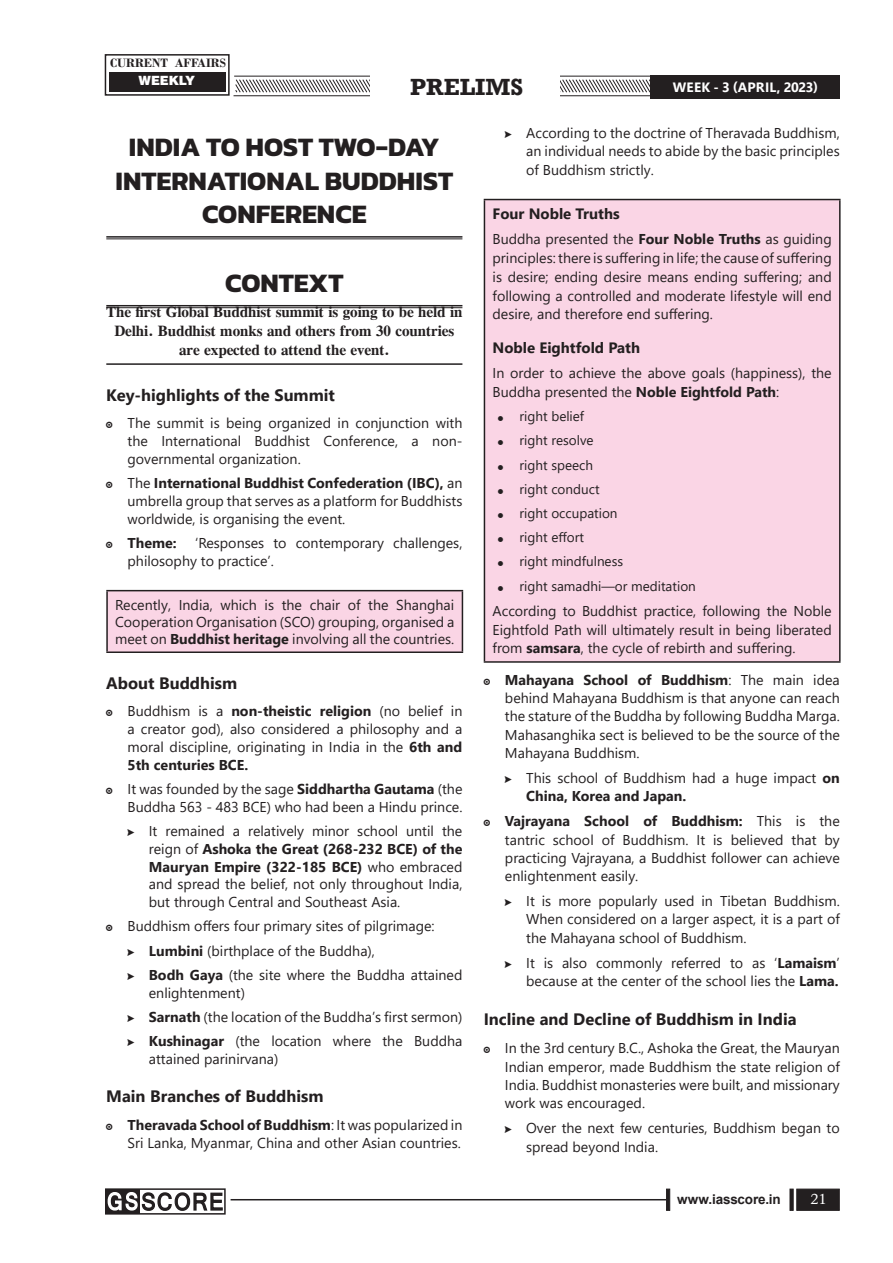
<style>
.page{position:relative;width:893px;height:1263px;background:#fff}
.page>*{position:absolute;margin:0;border:0;box-sizing:border-box;transform-origin:0 0}
._1__MAIN_TITLE{font:700 27px/33.8px "Kanit";color:#231f20;text-align:center}
.t1{font:700 24px "Rockwell";color:#231f20}
._7__HEADING_2{font:700 16.5px "Segoe UI";color:#231f20}
._3__CONTEXT_PARA{font:700 15px/18.8px "CG Times";color:#231f20;text-align:center}
.Box_Heading{font:700 15px "Segoe UI";color:#231f20}
.Boty_Text{font:14.25px/18.5px "Segoe UI";color:#231f20;text-align:justify}
.t2{font:700 14.25px "Segoe UI";color:#231f20}
.t3{font:14.25px "Dutch 809 BT Roman C";color:#fff}
.t4{font:13.5px "Segoe UI";color:#231f20}
.t5{font:700 13.5px "Segoe UI";letter-spacing:.015em;color:#fff}
.t6{font:700 13.5px "Arial";letter-spacing:-.01em;color:#231f20}
.t7{font:700 12.75px "Bodoni";color:#231f20}
.t8{font:900 12.75px "Swiss 721 BT";color:#fff}
.s1{font-weight:700}
</style>
<div class="page">
<div style="left:797px;top:1189px;width:42px;height:21px;background:#231f20"></div>
<hr style="left:790px;top:1189px;width:3px;height:21px;background:#231f20">
<svg style="left:666px;top:1189px;width:4px;height:21px"></svg>
<hr style="left:231px;top:1199px;width:435px;height:1px;background:#231f20">
<svg style="left:233px;top:75px;width:607px;height:22px"></svg>
<div style="left:105px;top:1188px;width:121px;height:26px;border:2px solid #231f20"></div>
<svg style="left:107px;top:1191px;width:116px;height:21px"></svg>
<div style="left:105px;top:54px;width:125px;height:42px;border:2px solid #231f20"></div>
<div style="left:110px;top:72px;width:116px;height:20px;background:#231f20"></div>
<div style="left:651px;top:76px;width:189px;height:23px;background:#231f20"></div>
<div style="left:370px;top:76px;width:189px;height:23px;background:#fff"></div>
<hr style="left:106px;top:236px;width:356px;height:2px;background:#231f20">
<hr style="left:106px;top:239px;width:356px;height:1px;background:#231f20">
<hr style="left:106px;top:305px;width:356px;height:1px;background:#231f20">
<hr style="left:106px;top:307px;width:356px;height:1px;background:#231f20">
<hr style="left:106px;top:363px;width:356px;height:2px;background:#231f20">
<div style="left:107px;top:591px;width:355px;height:61px;background:#fad5e5"></div>
<hr style="left:106px;top:590px;width:357px;height:1px;background:#231f20">
<hr style="left:106px;top:591px;width:2px;height:60px;background:#231f20">
<hr style="left:462px;top:591px;width:1px;height:60px;background:#231f20">
<hr style="left:106px;top:651px;width:357px;height:2px;background:#231f20">
<div style="left:484px;top:200px;width:356px;height:462px;background:#fad5e5"></div>
<hr style="left:484px;top:199px;width:357px;height:1px;background:#231f20">
<hr style="left:484px;top:200px;width:1px;height:461px;background:#231f20">
<hr style="left:839px;top:200px;width:2px;height:461px;background:#231f20">
<hr style="left:484px;top:661px;width:357px;height:2px;background:#231f20">
<p class="t7" style="left:110px;top:56px;width:117px">CURRENT AFFAIRS</p>
<p class="t8" style="left:139px;top:73px;width:58px">WEEKLY</p>
<h2 class="t1" style="left:410px;top:72px;width:115px">PRELIMS</h2>
<p class="t5" style="left:673px;top:75px;width:147px">WEEK - 3 (APRIL, 2023)</p>
<h2 class="t1" style="left:425px;top:72px;width:85px">MAINS</h2>
<p class="_1__MAIN_TITLE" style="left:116px;top:129px;width:339px">INDIA TO HOST TWO-DAY<br>INTERNATIONAL BUDDHIST<br>CONFERENCE</p>
<p class="_1__MAIN_TITLE" style="left:225px;top:265px;width:120px">CONTEXT</p>
<p class="_3__CONTEXT_PARA" style="left:106px;top:303px;width:358px">The first Global Buddhist summit is going to be held in<br>Delhi. Buddhist monks and others from 30 countries are expected to attend the event.</p>
<p class="_7__HEADING_2" style="left:106px;top:380px;width:230px">Key-highlights of the Summit</p>
<p class="Boty_Text" style="left:128px;top:413px;width:336px;line-height:17.9px">The summit is being organized in conjunction with the International Buddhist Conference, a non&shy;governmental organization.</p>
<p class="Boty_Text" style="left:128px;top:473px;width:336px;line-height:17.9px">The <span class="s1">International Buddhist Confederation (IBC),</span> an umbrella group that serves as a platform for Buddhists worldwide, is organising the event.</p>
<p class="t2" style="left:128px;top:529px;width:51px">Theme:</p>
<p class="Boty_Text" style="left:128px;top:533px;width:336px;line-height:17.9px;text-indent:68px">‘Responses to contemporary challenges, philosophy to practice’.</p>
<p class="Boty_Text" style="left:115px;top:595px;width:341px;line-height:17.1px">Recently, India, which is the chair of the Shanghai Cooperation Organisation (SCO) grouping, organised a meet on <span class="s1">Buddhist heritage</span> involving all the countries.</p>
<p class="_7__HEADING_2" style="left:106px;top:667px;width:132px">About Buddhism</p>
<p class="Boty_Text" style="left:128px;top:701px;width:336px;line-height:17.9px">Buddhism is a <span class="s1">non-theistic religion</span> (no belief in a creator god), also considered a philosophy and a moral discipline, originating in India in the <span class="s1">6th and 5th centuries BCE.</span></p>
<p class="Boty_Text" style="left:128px;top:779px;width:336px;line-height:17.9px">It was founded by the sage <span class="s1">Siddhartha Gautama</span> (the<br>Buddha 563 - 483 BCE) who had been a Hindu prince.</p>
<p class="Boty_Text" style="left:149px;top:821px;width:315px;line-height:17.9px">It remained a relatively minor school until the reign of <span class="s1">Ashoka the Great (268-232 BCE) of the Mauryan Empire (322-185 BCE)</span> who embraced and spread the belief, not only throughout India, but through Central and Southeast Asia.</p>
<p class="Boty_Text" style="left:128px;top:916px;width:309px">Buddhism offers four primary sites of pilgrimage:</p>
<p class="Boty_Text" style="left:149px;top:940px;width:228px"><span class="s1">Lumbini</span> (birthplace of the Buddha),</p>
<p class="Boty_Text" style="left:149px;top:964px;width:315px;line-height:17.9px"><span class="s1">Bodh Gaya</span> (the site where the Buddha attained enlightenment)</p>
<p class="Boty_Text" style="left:149px;top:1006px;width:315px"><span class="s1">Sarnath</span> (the location of the Buddha’s first sermon)</p>
<p class="Boty_Text" style="left:149px;top:1031px;width:315px;line-height:17.9px"><span class="s1">Kushinagar</span> (the location where the Buddha attained parinirvana)</p>
<p class="_7__HEADING_2" style="left:106px;top:1081px;width:219px">Main Branches of Buddhism</p>
<p class="Boty_Text" style="left:128px;top:1114px;width:336px;line-height:17.9px"><span class="s1">Theravada School of Buddhism</span>: It was popularized in<br>Sri Lanka, Myanmar, China and other Asian countries.</p>
<p class="Boty_Text" style="left:526px;top:122px;width:315px">According to the doctrine of Theravada Buddhism, an individual needs to abide by the basic principles of Buddhism strictly.</p>
<p class="Box_Heading" style="left:493px;top:199px;width:129px">Four Noble Truths</p>
<p class="Boty_Text" style="left:493px;top:228px;width:341px">Buddha presented the <span class="s1">Four Noble Truths</span> as guiding principles: there is suffering in life; the cause of suffering is desire; ending desire means ending suffering; and following a controlled and moderate lifestyle will end desire, and therefore end suffering.</p>
<p class="Box_Heading" style="left:493px;top:334px;width:149px">Noble Eightfold Path</p>
<p class="Boty_Text" style="left:493px;top:362px;width:341px">In order to achieve the above goals (happiness), the<br>Buddha presented the <span class="s1">Noble Eightfold Path</span>:</p>
<p class="t4" style="left:520px;top:404px;width:66px">right belief</p>
<p class="t4" style="left:520px;top:428px;width:76px">right resolve</p>
<p class="t4" style="left:520px;top:452px;width:75px">right speech</p>
<p class="t4" style="left:520px;top:476px;width:82px">right conduct</p>
<p class="t4" style="left:520px;top:500px;width:100px">right occupation</p>
<p class="t4" style="left:520px;top:525px;width:66px">right effort</p>
<p class="t4" style="left:520px;top:549px;width:105px">right mindfulness</p>
<p class="t4" style="left:520px;top:573px;width:178px">right samadhi—or meditation</p>
<p class="Boty_Text" style="left:493px;top:600px;width:341px">According to Buddhist practice, following the Noble Eightfold Path will ultimately result in being liberated from <span class="s1">samsara</span>, the cycle of rebirth and suffering.</p>
<p class="Boty_Text" style="left:505px;top:669px;width:336px"><span class="s1">Mahayana School of Buddhism</span>: The main idea behind Mahayana Buddhism is that anyone can reach the stature of the Buddha by following Buddha Marga.<br>Mahasanghika sect is believed to be the source of the Mahayana Buddhism.</p>
<p class="Boty_Text" style="left:526px;top:767px;width:315px">This school of Buddhism had a huge impact <span class="s1">on<br>China, Korea and Japan.</span></p>
<p class="Boty_Text" style="left:505px;top:810px;width:336px"><span class="s1">Vajrayana School of Buddhism:</span> This is the tantric school of Buddhism. It is believed that by practicing Vajrayana, a Buddhist follower can achieve enlightenment easily.</p>
<p class="Boty_Text" style="left:526px;top:890px;width:315px">It is more popularly used in Tibetan Buddhism.<br>When considered on a larger aspect, it is a part of the Mahayana school of Buddhism.</p>
<p class="Boty_Text" style="left:526px;top:952px;width:315px">It is also commonly referred to as ‘<span class="s1">Lamaism</span>’ because at the center of the school lies the <span class="s1">Lama.</span></p>
<p class="_7__HEADING_2" style="left:484px;top:1004px;width:314px">Incline and Decline of Buddhism in India</p>
<p class="Boty_Text" style="left:505px;top:1038px;width:336px">In the 3rd century B.C., Ashoka the Great, the Mauryan Indian emperor, made Buddhism the state religion of India. Buddhist monasteries were built, and missionary work was encouraged.</p>
<p class="Boty_Text" style="left:526px;top:1118px;width:315px">Over the next few centuries, Buddhism began to spread beyond India.</p>
<p class="t6" style="left:677px;top:1190px;width:105px">www.iasscore.in</p>
<p class="t3" style="left:811px;top:1190px;width:17px">21</p>
</div>
